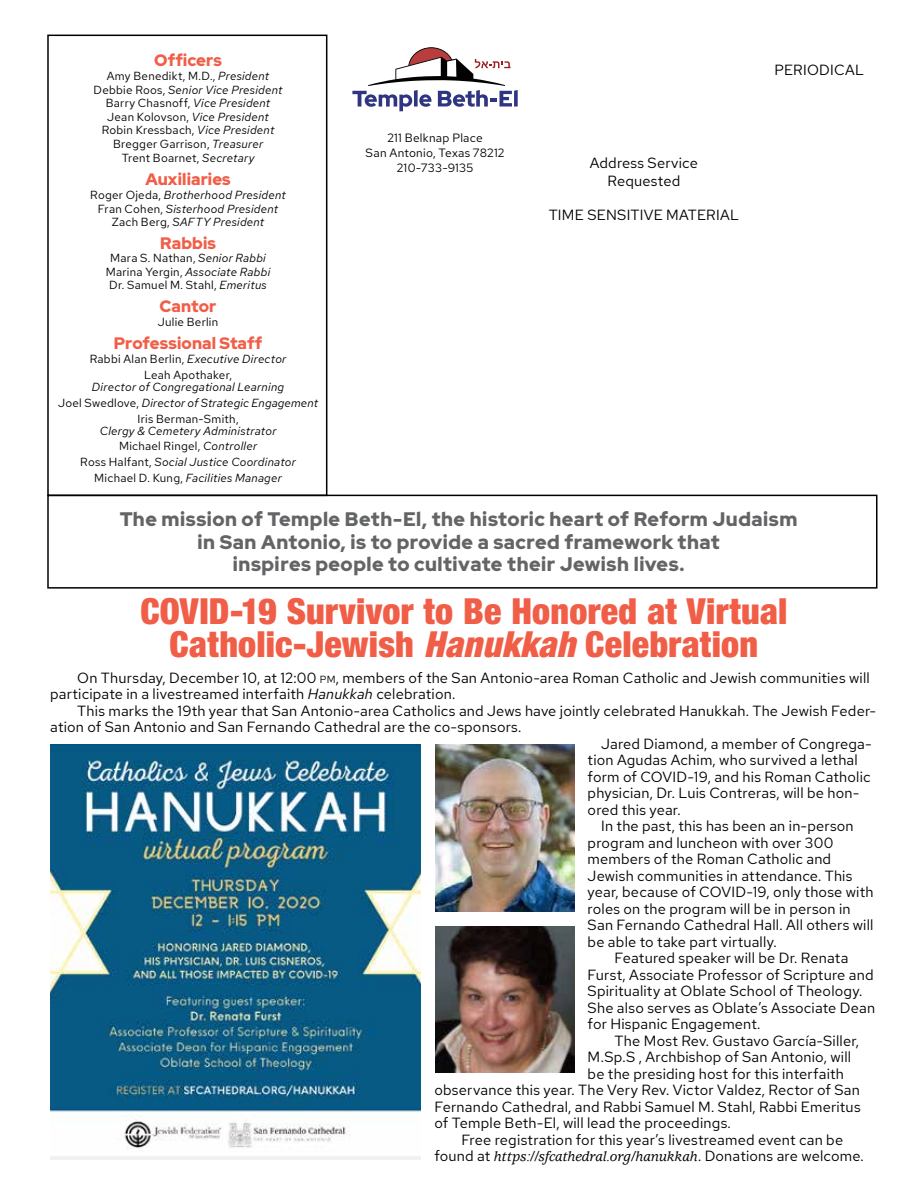
<style>
.page{position:relative;width:918px;height:1188px;background:#fff}
.page>*{position:absolute;margin:0;border:0;box-sizing:border-box;transform-origin:0 0}
.t1{font:900 condensed 36px/33px "Helvetica Neue LT Std";letter-spacing:.005em;color:#f15e47;text-align:center}
.t2{font:900 19.5px/22.5px "Red Hat Display";letter-spacing:.025em;color:#636466;text-align:center}
.t3{font:900 16.5px "Red Hat Display";letter-spacing:.01em;color:#f15e47}
.t4{font:14.7px/17.2px "Red Hat Text";letter-spacing:.01em;color:#000;text-align:center}
.t5{font:italic 500 14.7px "Usherwood";color:#000}
.t6{font:12px/15px "Red Hat Text";letter-spacing:.02em;color:#000;text-align:center}
.t7{font:11.7px/13.6px "Red Hat Text";letter-spacing:.025em;color:#000;text-align:center}
.t8{font:italic 11.7px/15.6px "Red Hat Text";letter-spacing:.02em;color:#000;text-align:center}
.s1{font-style:italic}
.s2{font-style:normal}
.s3{font-size:10.35px}
.s4{font-family:"Red Hat Text";font-weight:400;font-style:normal}
</style>
<div class="page">
<div style="left:47px;top:35px;width:280px;height:461px;border:2px solid #000"></div>
<div style="left:47px;top:495px;width:831px;height:94px;border:2px solid #000"></div>
<svg style="left:352px;top:47px;width:166px;height:64px"></svg>
<img style="left:50px;top:745px;width:371px;height:415px">
<img style="left:435px;top:745px;width:139px;height:166px">
<img style="left:435px;top:927px;width:139px;height:146px">
<p class="t3" style="left:154px;top:49px;width:69px">Officers</p>
<p class="t7" style="left:94px;top:69px;width:190px">Amy Benedikt, M.D., <span class="s1">President<br></span>Debbie Roos, <span class="s1">Senior Vice President<br></span>Barry Chasnoff, <span class="s1">Vice President<br></span>Jean Kolovson, <span class="s1">Vice President<br></span>Robin Kressbach, <span class="s1">Vice President<br></span>Bregger Garrison, <span class="s1">Treasurer<br></span>Trent Boarnet, <span class="s1">Secretary</span></p>
<p class="t3" style="left:145px;top:168px;width:87px">Auxiliaries</p>
<p class="t8" style="left:90px;top:188px;width:197px;line-height:13.5px"><span class="s2">Roger Ojeda,</span> Brotherhood President<br><span class="s2">Fran Cohen,</span> Sisterhood President<br><span class="s2">Zach Berg,</span> SAFTY President</p>
<p class="t3" style="left:160px;top:232px;width:57px">Rabbis</p>
<p class="t7" style="left:106px;top:251px;width:166px">Mara S. Nathan, <span class="s1">Senior Rabbi<br></span>Marina Yergin, <span class="s1">Associate Rabbi<br></span>Dr. Samuel M. Stahl, <span class="s1">Emeritus</span></p>
<p class="t3" style="left:160px;top:295px;width:58px">Cantor</p>
<p class="t7" style="left:158px;top:315px;width:62px">Julie Berlin</p>
<p class="t3" style="left:114px;top:332px;width:150px">Professional Staff</p>
<p class="t7" style="left:90px;top:351px;width:198px;line-height:15.6px">Rabbi Alan Berlin, <span class="s1">Executive Director<br></span>Leah Apothaker,</p>
<p class="t8" style="left:58px;top:379px;width:261px">Director of Congregational Learning<br><span class="s2">Joel Swedlove,</span> Director of Strategic Engagement<br><span class="s2">Iris Berman-Smith,</span></p>
<p class="t8" style="left:80px;top:423px;width:217px">Clergy &amp; Cemetery Administrator <span class="s2">Michael Ringel,</span> Controller<br><span class="s2">Ross Halfant,</span> Social Justice Coordinator <span class="s2">Michael D. Kung,</span> Facilities Manager</p>
<p class="t6" style="left:366px;top:130px;width:140px">211 Belknap Place<br>San Antonio, Texas 78212<br>210-733-9135</p>
<p class="t4" style="left:590px;top:154px;width:110px">Address Service<br>Requested</p>
<p class="t4" style="left:549px;top:206px;width:192px">TIME SENSITIVE MATERIAL</p>
<p class="t4" style="left:775px;top:61px;width:91px">PERIODICAL</p>
<h2 class="t2" style="left:120px;top:508px;width:679px">The mission of Temple Beth-El, the historic heart of Reform Judaism in San Antonio, is to provide a sacred framework that<br>inspires people to cultivate their Jewish lives.</h2>
<h1 class="t1" style="left:140px;top:594px;width:649px">COVID-19 Survivor to Be Honored at Virtual<br>Catholic-Jewish <span class="s1">Hanukkah</span> Celebration</h1>
<p class="t4" style="left:50px;top:669px;width:821px;line-height:16.5px;text-align:left;text-indent:27px">On Thursday, December 10, at 12:00 <span class="s3">pm</span>, members of the San Antonio-area Roman Catholic and Jewish communities will participate in a livestreamed interfaith <span class="s1">Hanukkah</span> celebration.</p>
<p class="t4" style="left:77px;top:702px;width:800px">This marks the 19th year that San Antonio-area Catholics and Jews have jointly celebrated Hanukkah. The Jewish Feder-</p>
<p class="t4" style="left:50px;top:718px;width:473px">ation of San Antonio and San Fernando Cathedral are the co-sponsors.</p>
<p class="t4" style="left:601px;top:735px;width:272px">Jared Diamond, a member of Congrega-</p>
<p class="t4" style="left:588px;top:751px;width:272px">tion Agudas Achim, who survived a lethal</p>
<p class="t4" style="left:588px;top:768px;width:285px">form of COVID-19, and his Roman Catholic</p>
<p class="t4" style="left:588px;top:784px;width:273px">physician, Dr. Luis Contreras, will be hon-</p>
<p class="t4" style="left:588px;top:801px;width:95px">ored this year.</p>
<p class="t4" style="left:601px;top:817px;width:254px">In the past, this has been an in-person</p>
<p class="t4" style="left:588px;top:834px;width:247px">program and luncheon with over 300</p>
<p class="t4" style="left:588px;top:850px;width:245px">members of the Roman Catholic and</p>
<p class="t4" style="left:588px;top:867px;width:266px">Jewish communities in attendance. This</p>
<p class="t4" style="left:588px;top:883px;width:287px">year, because of COVID-19, only those with</p>
<p class="t4" style="left:588px;top:900px;width:265px">roles on the program will be in person in</p>
<p class="t4" style="left:588px;top:916px;width:287px">San Fernando Cathedral Hall. All others will</p>
<p class="t4" style="left:588px;top:933px;width:191px">be able to take part virtually.</p>
<p class="t4" style="left:615px;top:949px;width:235px">Featured speaker will be Dr. Renata</p>
<p class="t4" style="left:588px;top:966px;width:287px">Furst, Associate Professor of Scripture and</p>
<p class="t4" style="left:588px;top:982px;width:276px">Spirituality at Oblate School of Theology.</p>
<p class="t4" style="left:588px;top:999px;width:289px">She also serves as Oblate’s Associate Dean</p>
<p class="t4" style="left:588px;top:1015px;width:174px">for Hispanic Engagement.</p>
<p class="t4" style="left:615px;top:1032px;width:246px">The Most Rev. Gustavo García-Siller,</p>
<p class="t4" style="left:588px;top:1048px;width:265px">M.Sp.S , Archbishop of San Antonio, will</p>
<p class="t4" style="left:588px;top:1065px;width:258px">be the presiding host for this interfaith</p>
<p class="t4" style="left:434px;top:1081px;width:427px">observance this year. The Very Rev. Victor Valdez, Rector of San</p>
<p class="t4" style="left:434px;top:1098px;width:428px">Fernando Cathedral, and Rabbi Samuel M. Stahl, Rabbi Emeritus</p>
<p class="t4" style="left:434px;top:1114px;width:298px">of Temple Beth-El, will lead the proceedings.</p>
<p class="t4" style="left:461px;top:1131px;width:383px">Free registration for this year’s livestreamed event can be</p>
<p class="t5" style="left:434px;top:1149px;width:431px"><span class="s4">found at</span> https://sfcathedral.org/hanukkah<span class="s4">. Donations are welcome.</span></p>
</div>
